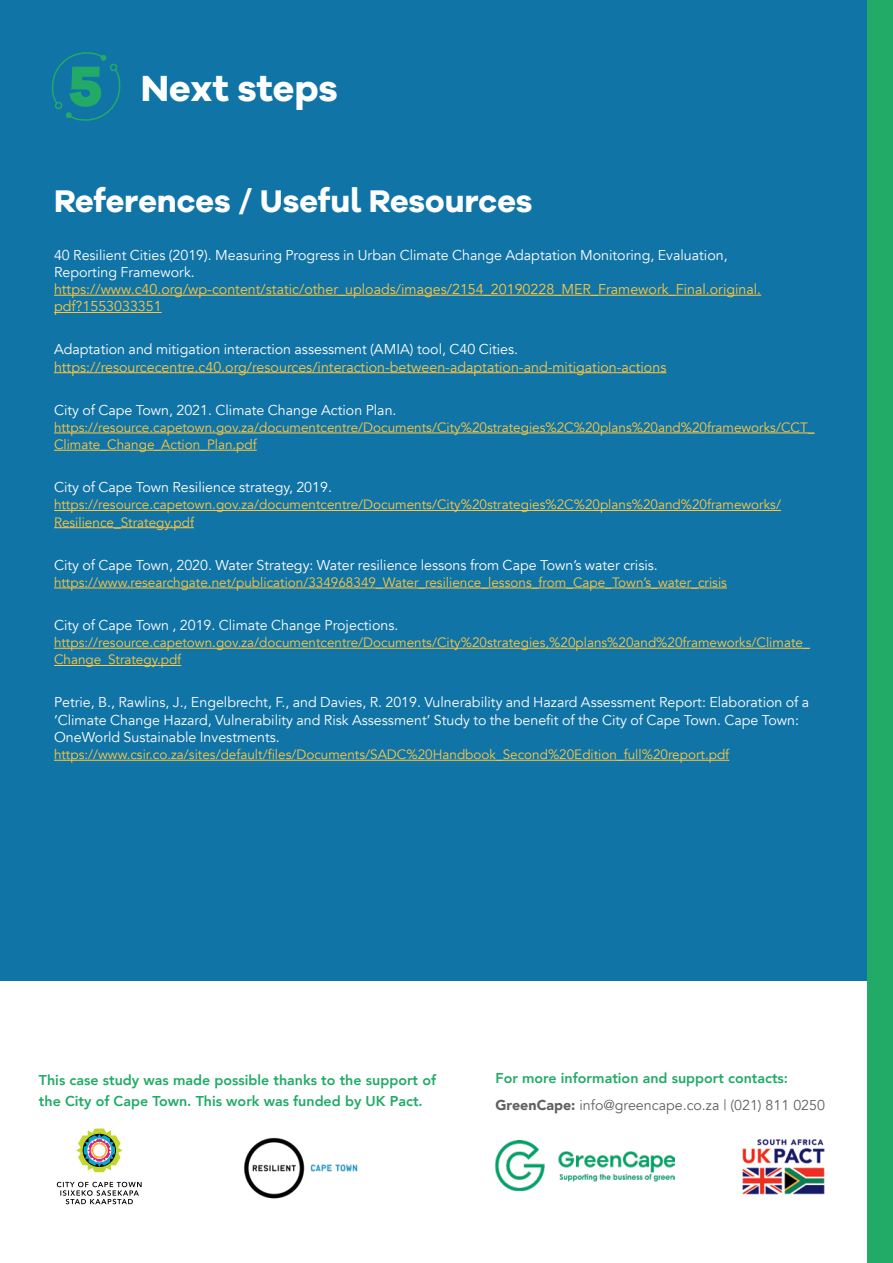
<style>
.page{position:relative;width:893px;height:1263px;background:#fff}
.page>*{position:absolute;margin:0;border:0;box-sizing:border-box;transform-origin:0 0}
.t1{font:58.65px "Galano Grotesque Alt Heavy";color:#21ab66}
.t2{font:37.5px "Galano Grotesque Alt Bold";color:#fff}
.t3{font:32.25px "Galano Grotesque Alt Bold";color:#fff}
.Body_Copy{font:14.25px/17.2px "Avenir";color:#fff}
.Body_Copy-2{font:14.25px/17.2px "Avenir";color:#fec842}
.t4{font:800 14.25px/21px "Avenir";color:#21ab66}
.t5{font:14.25px "Avenir";color:#616160}
.Body_Copy-3{font:13.5px/17.2px "Avenir";color:#fec842}
.s1{color:#fff}
.s2{font-weight:900}
</style>
<div class="page">
<div style="left:0;top:0;width:893px;height:980px;background:#1174a7"></div>
<svg style="left:52px;top:52px;width:69px;height:69px"></svg>
<div style="left:110px;top:64px;width:7px;height:7px;border:2px solid #21ab66;border-radius:50%"></div>
<hr style="left:54px;top:295px;width:707px;height:1px;background:#fec842">
<hr style="left:54px;top:312px;width:108px;height:1px;background:#fec842">
<hr style="left:54px;top:372px;width:612px;height:1px;background:#fec842">
<hr style="left:54px;top:433px;width:760px;height:1px;background:#fec842">
<hr style="left:54px;top:450px;width:203px;height:1px;background:#fec842">
<hr style="left:54px;top:510px;width:727px;height:1px;background:#fec842">
<hr style="left:54px;top:527px;width:140px;height:1px;background:#fec842">
<hr style="left:54px;top:588px;width:673px;height:1px;background:#fec842">
<hr style="left:54px;top:648px;width:756px;height:1px;background:#fec842">
<hr style="left:54px;top:665px;width:127px;height:1px;background:#fec842">
<hr style="left:54px;top:760px;width:675px;height:1px;background:#fec842">
<div style="left:867px;top:0;width:26px;height:1263px;background:#21ab66"></div>
<img style="left:244px;top:1137px;width:114px;height:62px">
<img style="left:742px;top:1139px;width:83px;height:56px">
<img style="left:496px;top:1140px;width:179px;height:50px">
<svg style="left:57px;top:1182px;width:85px;height:22px"></svg>
<svg style="left:76px;top:1128px;width:47px;height:44px"></svg>
<p class="t1" style="left:68px;top:48px;width:36px">5</p>
<p class="t2" style="left:141px;top:64px;width:198px">Next steps</p>
<p class="t3" style="left:54px;top:180px;width:480px">References / Useful Resources</p>
<p class="Body_Copy-2" style="left:54px;top:246px;width:709px"><span class="s1">40 Resilient Cities (2019). Measuring Progress in Urban Climate Change Adaptation Monitoring, Evaluation, Reporting Framework. </span>https://www.c40.org/wp-content/static/other_uploads/images/2154_20190228_MER_Framework_Final.original. pdf?1553033351</p>
<p class="Body_Copy-2" style="left:54px;top:341px;width:614px"><span class="s1">Adaptation and mitigation interaction assessment (AMIA) tool, C40 Cities. </span>https://resourcecentre.c40.org/resources/interaction-between-adaptation-and-mitigation-actions</p>
<p class="Body_Copy" style="left:54px;top:401px;width:344px">City of Cape Town, 2021. Climate Change Action Plan.</p>
<p class="Body_Copy-3" style="left:54px;top:419px;width:762px">https://resource.capetown.gov.za/documentcentre/Documents/City%20strategies%2C%20plans%20and%20frameworks/CCT_<br>Climate_Change_Action_Plan.pdf</p>
<p class="Body_Copy" style="left:54px;top:479px;width:280px">City of Cape Town Resilience strategy, 2019.</p>
<p class="Body_Copy-3" style="left:54px;top:496px;width:728px">https://resource.capetown.gov.za/documentcentre/Documents/City%20strategies%2C%20plans%20and%20frameworks/<br>Resilience_Strategy.pdf</p>
<p class="Body_Copy" style="left:54px;top:556px;width:605px">City of Cape Town, 2020. Water Strategy: Water resilience lessons from Cape Town’s water crisis.</p>
<p class="Body_Copy-3" style="left:54px;top:574px;width:674px">https://www.researchgate.net/publication/334968349_Water_resilience_lessons_from_Cape_Town’s_water_crisis</p>
<p class="Body_Copy" style="left:54px;top:617px;width:346px">City of Cape Town , 2019. Climate Change Projections.</p>
<p class="Body_Copy-3" style="left:54px;top:634px;width:757px">https://resource.capetown.gov.za/documentcentre/Documents/City%20strategies,%20plans%20and%20frameworks/Climate_<br>Change_Strategy.pdf</p>
<p class="Body_Copy" style="left:54px;top:694px;width:757px">Petrie, B., Rawlins, J., Engelbrecht, F., and Davies, R. 2019. Vulnerability and Hazard Assessment Report: Elaboration of a ‘Climate Change Hazard, Vulnerability and Risk Assessment’ Study to the benefit of the City of Cape Town. Cape Town:<br>OneWorld Sustainable Investments.</p>
<p class="Body_Copy-3" style="left:54px;top:746px;width:677px">https://www.csir.co.za/sites/default/files/Documents/SADC%20Handbook_Second%20Edition_full%20report.pdf</p>
<p class="t4" style="left:39px;top:1070px;width:399px">This case study was made possible thanks to the support of the City of Cape Town. This work was funded by UK Pact.</p>
<p class="t4" style="left:495px;top:1068px;width:294px">For more information and support contacts:</p>
<p class="t5" style="left:495px;top:1096px;width:331px"><span class="s2">GreenCape:</span> info@greencape.co.za | (021) 811 0250</p>
</div>
